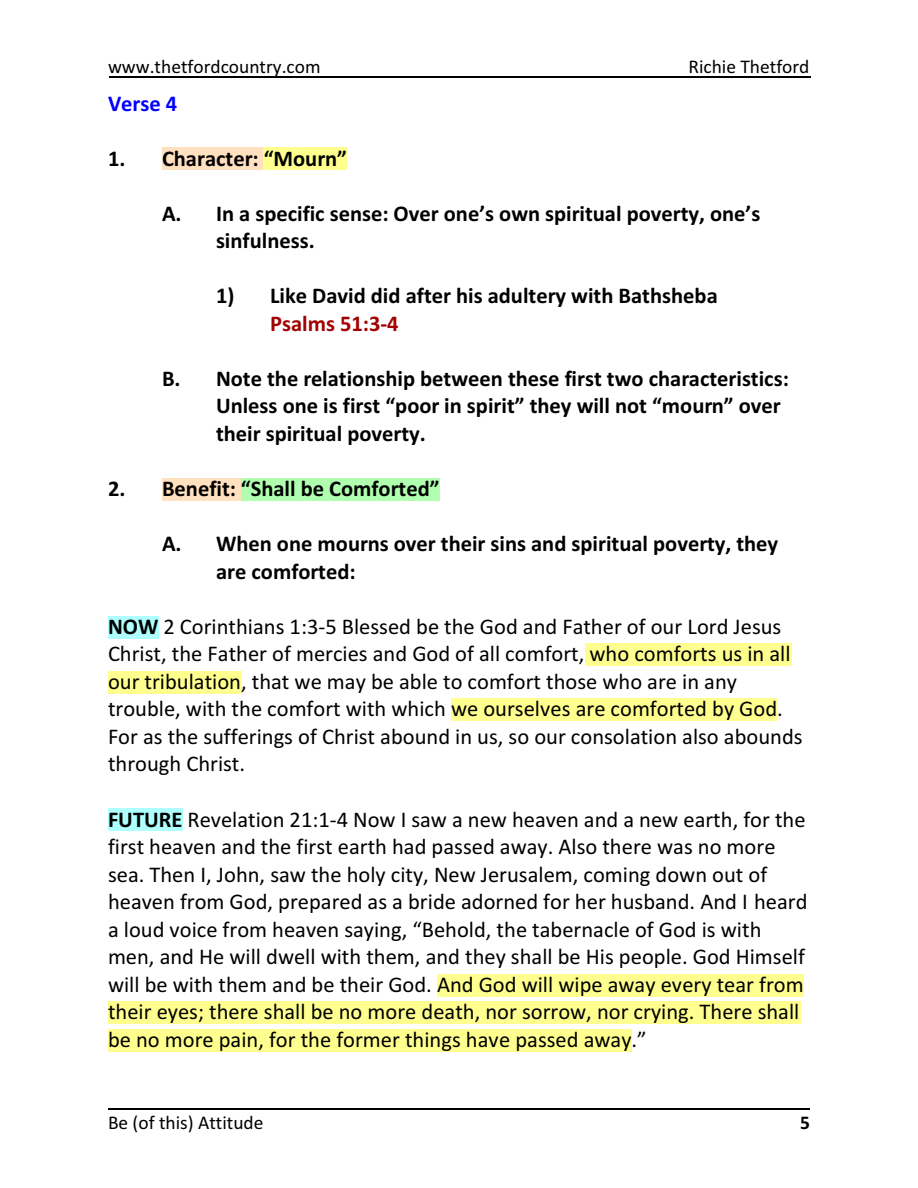
<style>
.page{position:relative;width:918px;height:1188px;background:#fff}
.page>*{position:absolute;margin:0;border:0;box-sizing:border-box;transform-origin:0 0}
.t1{font:22.5px/27.6px "Calibri";color:#000}
.t2{font:700 22.5px/27.6px "Calibri";color:#000}
.t3{font:700 22.5px "Calibri";color:#a30000}
.t4{font:700 22.5px "Calibri";color:#00f}
.t5{font:19.5px "Calibri";color:#000}
.t6{font:700 19.5px "Calibri";color:#000}
.s1{font-weight:700}
</style>
<div class="page">
<hr style="left:109px;top:77px;width:702px;height:1px;background:#000">
<div style="left:162px;top:148px;width:102px;height:22px;background:#ffe0bf"></div>
<div style="left:264px;top:148px;width:83px;height:22px;background:#ffff8f"></div>
<div style="left:162px;top:478px;width:79px;height:23px;background:#ffe0bf"></div>
<div style="left:241px;top:478px;width:199px;height:23px;background:#b0ffb0"></div>
<div style="left:108px;top:616px;width:50px;height:22px;background:#b0ffff"></div>
<div style="left:585px;top:643px;width:206px;height:23px;background:#ffff8f"></div>
<div style="left:108px;top:671px;width:134px;height:22px;background:#ffff8f"></div>
<div style="left:451px;top:698px;width:326px;height:23px;background:#ffff8f"></div>
<div style="left:108px;top:809px;width:75px;height:22px;background:#b0ffff"></div>
<div style="left:437px;top:974px;width:367px;height:22px;background:#ffff8f"></div>
<div style="left:108px;top:1001px;width:692px;height:23px;background:#ffff8f"></div>
<div style="left:108px;top:1029px;width:524px;height:22px;background:#ffff8f"></div>
<hr style="left:108px;top:1109px;width:702px;height:1px;background:#000">
<p class="t5" style="left:108px;top:58px;width:214px">www.thetfordcountry.com</p>
<p class="t5" style="left:688px;top:58px;width:123px">Richie Thetford</p>
<p class="t4" style="left:108px;top:94px;width:71px">Verse 4</p>
<p class="t2" style="left:108px;top:146px;width:240px">1. Character: “Mourn”</p>
<p class="t2" style="left:216px;top:201px;width:546px;text-indent:-54px">A. In a specific sense: Over one’s own spiritual poverty, one’s sinfulness.</p>
<p class="t2" style="left:216px;top:284px;width:503px">1) Like David did after his adultery with Bathsheba</p>
<p class="t3" style="left:270px;top:314px;width:130px">Psalms 51:3-4</p>
<p class="t2" style="left:216px;top:366px;width:574px;text-indent:-54px">B. Note the relationship between these first two characteristics:<br>Unless one is first “poor in spirit” they will not “mourn” over their spiritual poverty.</p>
<p class="t2" style="left:108px;top:477px;width:333px">2. Benefit: “Shall be Comforted”</p>
<p class="t2" style="left:216px;top:532px;width:564px;text-indent:-54px">A. When one mourns over their sins and spiritual poverty, they are comforted:</p>
<p class="t1" style="left:108px;top:614px;width:696px"><span class="s1">NOW</span> 2 Corinthians 1:3-5 Blessed be the God and Father of our Lord Jesus Christ, the Father of mercies and God of all comfort, who comforts us in all our tribulation, that we may be able to comfort those who are in any trouble, with the comfort with which we ourselves are comforted by God.<br>For as the sufferings of Christ abound in us, so our consolation also abounds through Christ.</p>
<p class="t1" style="left:108px;top:807px;width:701px"><span class="s1">FUTURE</span> Revelation 21:1-4 Now I saw a new heaven and a new earth, for the first heaven and the first earth had passed away. Also there was no more sea. Then I, John, saw the holy city, New Jerusalem, coming down out of heaven from God, prepared as a bride adorned for her husband. And I heard a loud voice from heaven saying, “Behold, the tabernacle of God is with men, and He will dwell with them, and they shall be His people. God Himself will be with them and be their God. And God will wipe away every tear from their eyes; there shall be no more death, nor sorrow, nor crying. There shall be no more pain, for the former things have passed away.”</p>
<p class="t5" style="left:108px;top:1114px;width:157px">Be (of this) Attitude</p>
<p class="t6" style="left:800px;top:1114px;width:11px">5</p>
</div>
